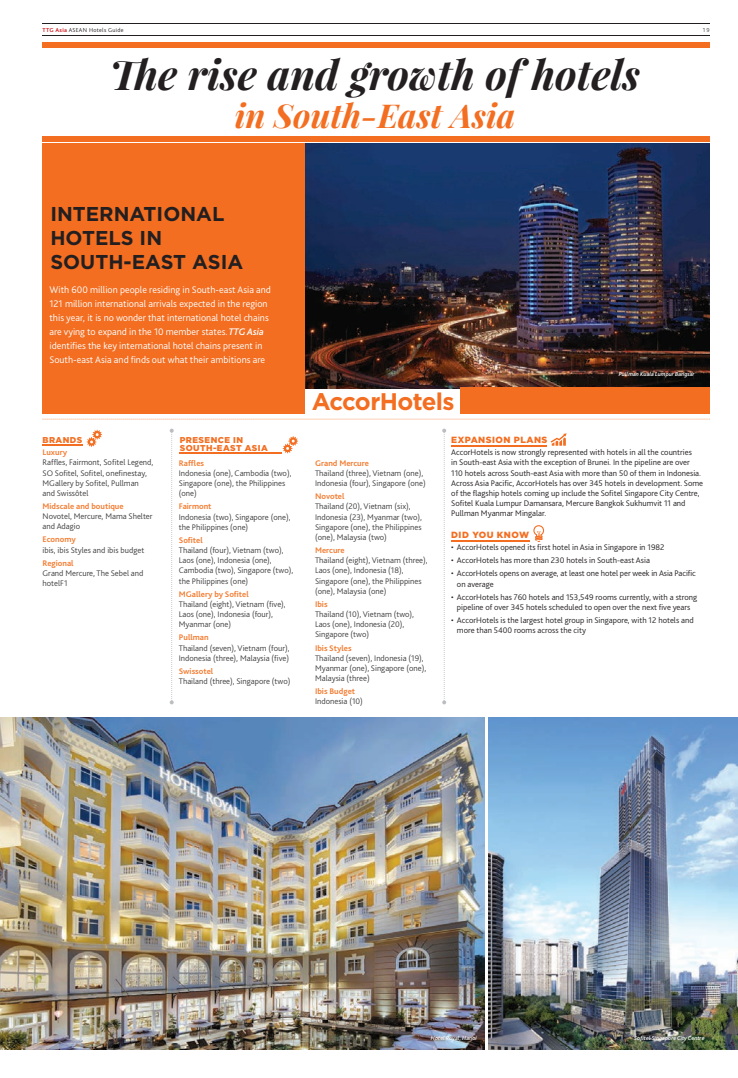
<style>
.page{position:relative;width:738px;height:1078px;background:#fff}
.page>*{position:absolute;margin:0;border:0;box-sizing:border-box;transform-origin:0 0}
.t1{font:italic 700 41px "Playfair Display";color:#231f20}
.t2{font:italic 700 33px "Playfair Display";color:#f36e21}
.t3{font:700 24px "Gotham";letter-spacing:-.025em;color:#f36e21}
.t4{font:700 20px/24px "Gotham";color:#231f20}
.t5{font:300 10px/14px "Bliss 2";color:#fff}
.t6{font:900 9px "Gotham";letter-spacing:.05em;color:#f36e21}
.t7{font:300 8.5px/10.2px "Bliss 2";color:#3e3e3f}
.t8{font:300 8.5px/10.2px "Bliss 2";color:#231f20}
.t9{font:700 8.5px "Bliss 2";color:#f47d32}
.t10{font:900 8.5px/8px "Gotham";letter-spacing:.05em;color:#f36e21}
.t11{font:italic 500 6px "Bliss 2";color:#fff}
.t12{font:300 6px "Bliss 2";letter-spacing:.05em;color:#231f20}
.t13{font:300 6px "Bliss 2";color:#3e3e3f}
.s1{font-weight:700;color:#cf1f26}
.s2{font-weight:500;font-style:italic}
</style>
<div class="page">
<hr style="left:43px;top:24px;width:666px;height:1px;background:#231f20">
<hr style="left:43px;top:35px;width:666px;height:1px;background:#231f20">
<img style="left:0;top:717px;width:484px;height:332px">
<svg style="left:533px;top:525px;width:10px;height:17px"></svg>
<hr style="left:451px;top:540px;width:78px;height:1px;background:#f36e21">
<svg style="left:43px;top:418px;width:666px;height:1px"></svg>
<img style="left:305px;top:143px;width:404px;height:245px">
<svg style="left:169px;top:428px;width:4px;height:276px"></svg>
<div style="left:43px;top:42px;width:666px;height:5px;background:#f36e21"></div>
<div style="left:43px;top:136px;width:666px;height:5px;background:#f36e21"></div>
<hr style="left:43px;top:444px;width:39px;height:2px;background:#f36e21">
<div style="left:43px;top:143px;width:262px;height:271px;background:#f36e21"></div>
<div style="left:459px;top:387px;width:250px;height:27px;background:#f36e21"></div>
<svg style="left:87px;top:429px;width:15px;height:17px"></svg>
<hr style="left:180px;top:452px;width:102px;height:2px;background:#f36e21">
<img style="left:488px;top:717px;width:249px;height:332px">
<svg style="left:282px;top:436px;width:16px;height:17px"></svg>
<hr style="left:451px;top:444px;width:95px;height:2px;background:#f36e21">
<svg style="left:550px;top:433px;width:16px;height:12px"></svg>
<svg style="left:442px;top:428px;width:4px;height:276px"></svg>
<p class="t12" style="left:43px;top:26px;width:82px"><span class="s1">TTG Asia</span> ASEAN Hotels Guide</p>
<p class="t13" style="left:702px;top:26px;width:8px">19</p>
<h1 class="t1" style="left:110px;top:46px;width:531px">The rise and growth of hotels</h1>
<h2 class="t2" style="left:235px;top:93px;width:282px">in South-East Asia</h2>
<h3 class="t4" style="left:50px;top:201px;width:194px">INTERNATIONAL<br>HOTELS IN<br>SOUTH-EAST ASIA</h3>
<p class="t5" style="left:49px;top:283px;width:223px">With 600 million people residing in South-east Asia and 121 million international arrivals expected in the region this year, it is no wonder that international hotel chains are vying to expand in the 10 member states. <span class="s2">TTG Asia </span>identifies the key international hotel chains present in South-east Asia and finds out what their ambitions are</p>
<p class="t10" style="left:43px;top:435px;width:41px">BRANDS</p>
<p class="t10" style="left:180px;top:435px;width:89px">PRESENCE IN<br>SOUTH-EAST ASIA</p>
<p class="t9" style="left:179px;top:457px;width:27px">Raffles</p>
<p class="t7" style="left:179px;top:467px;width:114px">Indonesia (one), Cambodia (two),<br>Singapore (one), the Philippines (one)</p>
<p class="t9" style="left:179px;top:501px;width:34px">Fairmont</p>
<p class="t7" style="left:179px;top:511px;width:113px">Indonesia (two), Singapore (one), the Philippines (one)</p>
<p class="t9" style="left:179px;top:534px;width:25px">Sofitel</p>
<p class="t7" style="left:179px;top:544px;width:116px">Thailand (four), Vietnam (two),<br>Laos (one), Indonesia (one),<br>Cambodia (two), Singapore (two), the Philippines (one)</p>
<p class="t9" style="left:179px;top:588px;width:71px">MGallery by Sofitel</p>
<p class="t7" style="left:179px;top:598px;width:108px">Thailand (eight), Vietnam (five),<br>Laos (one), Indonesia (four),<br>Myanmar (one)</p>
<p class="t9" style="left:179px;top:632px;width:31px">Pullman</p>
<p class="t7" style="left:179px;top:642px;width:112px">Thailand (seven), Vietnam (four),<br>Indonesia (three), Malaysia (five)</p>
<p class="t9" style="left:179px;top:665px;width:36px">Swissotel</p>
<p class="t7" style="left:179px;top:675px;width:113px">Thailand (three), Singapore (two)</p>
<p class="t9" style="left:43px;top:447px;width:26px">Luxury</p>
<p class="t7" style="left:43px;top:457px;width:112px">Raffles, Fairmont, Sofitel Legend,<br>SO Sofitel, Sofitel, onefinestay,<br>MGallery by Sofitel, Pullman and Swissôtel</p>
<p class="t9" style="left:43px;top:501px;width:83px">Midscale and boutique</p>
<p class="t7" style="left:43px;top:511px;width:111px">Novotel, Mercure, Mama Shelter and Adagio</p>
<p class="t9" style="left:43px;top:534px;width:35px">Economy</p>
<p class="t7" style="left:43px;top:544px;width:103px">ibis, ibis Styles and ibis budget</p>
<p class="t9" style="left:43px;top:557px;width:33px">Regional</p>
<p class="t7" style="left:43px;top:567px;width:102px">Grand Mercure, The Sebel and hotelF1</p>
<h3 class="t3" style="left:311px;top:387px;width:144px">AccorHotels</h3>
<p class="t6" style="left:451px;top:435px;width:98px">EXPANSION PLANS</p>
<p class="t11" style="left:618px;top:370px;width:77px">Pullman Kuala Lumpur Bangsar</p>
<p class="t9" style="left:315px;top:457px;width:55px">Grand Mercure</p>
<p class="t7" style="left:315px;top:467px;width:112px">Thailand (three), Vietnam (one),<br>Indonesia (four), Singapore (one)</p>
<p class="t9" style="left:315px;top:491px;width:31px">Novotel</p>
<p class="t7" style="left:315px;top:501px;width:108px">Thailand (20), Vietnam (six),<br>Indonesia (23), Myanmar (two),<br>Singapore (one), the Philippines (one), Malaysia (two)</p>
<p class="t9" style="left:315px;top:544px;width:31px">Mercure</p>
<p class="t7" style="left:315px;top:555px;width:114px">Thailand (eight), Vietnam (three),<br>Laos (one), Indonesia (18),<br>Singapore (one), the Philippines (one), Malaysia (one)</p>
<p class="t9" style="left:315px;top:598px;width:14px">Ibis</p>
<p class="t7" style="left:315px;top:608px;width:100px">Thailand (10), Vietnam (two),<br>Laos (one), Indonesia (20),<br>Singapore (two)</p>
<p class="t9" style="left:315px;top:642px;width:38px">Ibis Styles</p>
<p class="t7" style="left:315px;top:652px;width:113px">Thailand (seven), Indonesia (19),<br>Myanmar (one), Singapore (one),<br>Malaysia (three)</p>
<p class="t9" style="left:315px;top:686px;width:42px">Ibis Budget</p>
<p class="t7" style="left:315px;top:696px;width:49px">Indonesia (10)</p>
<p class="t8" style="left:451px;top:447px;width:253px">AccorHotels is now strongly represented with hotels in all the countries<br>in South-east Asia with the exception of Brunei. In the pipeline are over 110 hotels across South-east Asia with more than 50 of them in Indonesia.<br>Across Asia Pacific, AccorHotels has over 345 hotels in development. Some of the flagship hotels coming up include the Sofitel Singapore City Centre, Sofitel Kuala Lumpur Damansara, Mercure Bangkok Sukhumvit 11 and Pullman Myanmar Mingalar.</p>
<p class="t6" style="left:451px;top:530px;width:79px">DID YOU KNOW</p>
<p class="t8" style="left:451px;top:542px;width:214px">• AccorHotels opened its first hotel in Asia in Singapore in 1982</p>
<p class="t8" style="left:451px;top:555px;width:200px">• AccorHotels has more than 230 hotels in South-east Asia</p>
<p class="t8" style="left:456px;top:568px;width:240px;text-indent:-6px">• AccorHotels opens on average, at least one hotel per week in Asia Pacific on average</p>
<p class="t8" style="left:451px;top:591px;width:247px;text-align:center">• AccorHotels has 760 hotels and 153,549 rooms currently, with a strong pipeline of over 345 hotels scheduled to open over the next five years</p>
<p class="t8" style="left:456px;top:614px;width:238px;text-indent:-6px">• AccorHotels is the largest hotel group in Singapore, with 12 hotels and more than 5400 rooms across the city</p>
<p class="t11" style="left:430px;top:1034px;width:47px">Hotel Royal, Hanoi</p>
<p class="t11" style="left:633px;top:1034px;width:72px">Sofitel Singapore City Centre</p>
</div>
